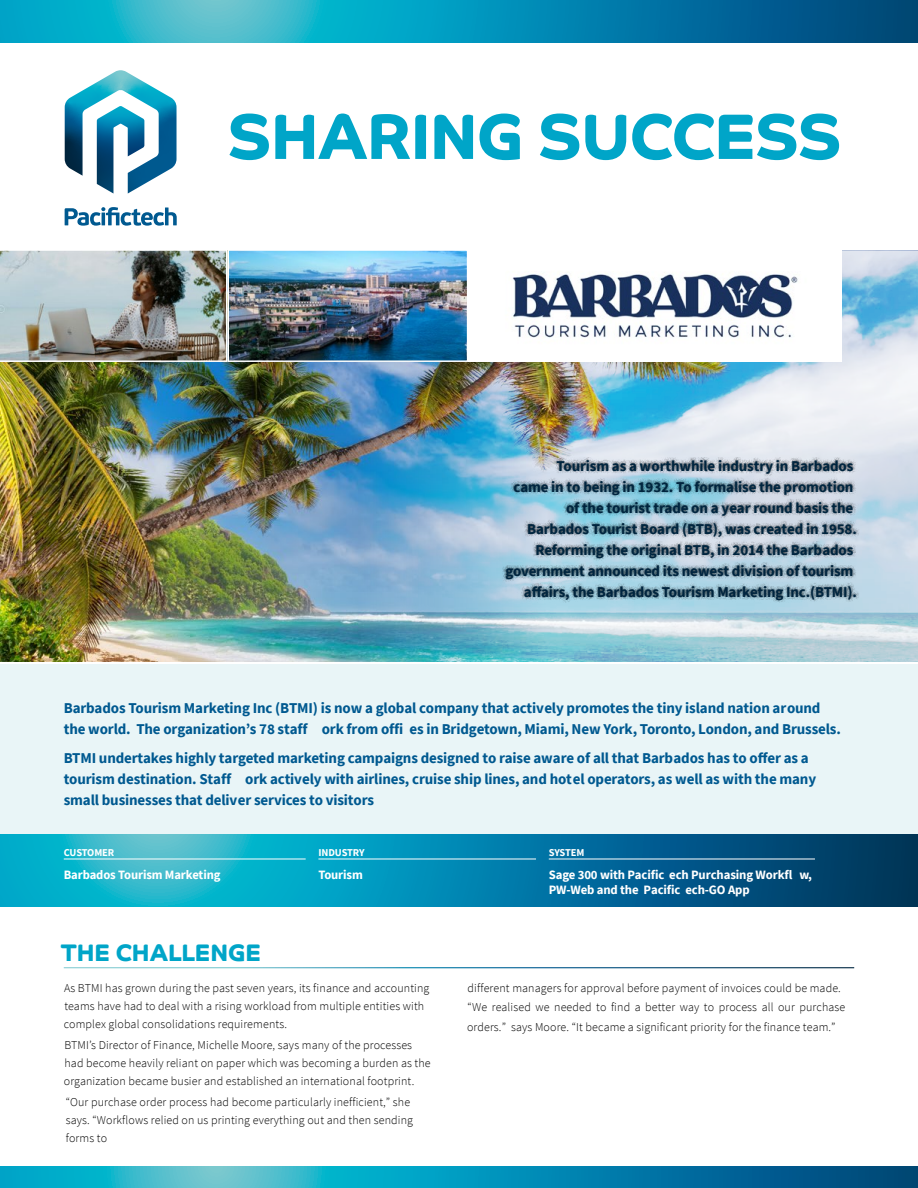
<style>
.page{position:relative;width:918px;height:1188px;background:#fff}
.page>*{position:absolute;margin:0;border:0;box-sizing:border-box;transform-origin:0 0}
.t1{font:700 64.5px "Co Headline";letter-spacing:-.01em;color:#00a5c8}
.t2{font:700 24px "Co Headline";color:#00a5c8}
.t3{font:700 15px/21px "Source Sans Pro";letter-spacing:-.01em;color:#005990}
.t4{font:700 15px/21px "Source Sans Pro";letter-spacing:-.01em;color:#00253f;text-align:right}
.t5{font:700 12.75px/15px "Source Sans Pro";letter-spacing:-.01em;color:#fff}
.t6{font:300 12px/18px "Source Sans Pro";letter-spacing:.01em;color:#000}
.t7{font:700 10.5px "Source Sans Pro";letter-spacing:-.02em;color:#fff}
.s1{font-style:inherit}
</style>
<div class="page">
<img style="left:0;top:362px;width:318px;height:300px">
<img style="left:318px;top:251px;width:600px;height:411px">
<img style="left:231px;top:252px;width:234px;height:107px">
<div style="left:228px;top:249px;width:240px;height:113px;border:2px solid #fff"></div>
<img style="left:0;top:250px;width:228px;height:112px">
<div style="left:468px;top:249px;width:374px;height:113px;background:#fff"></div>
<img style="left:512px;top:272px;width:286px;height:66px">
<svg style="left:0;top:0;width:918px;height:43px;background:#0f90b4"></svg>
<svg style="left:0;top:1167px;width:918px;height:21px;background:#1290b3"></svg>
<div style="left:0;top:664px;width:918px;height:170px;background:#e9f5f7"></div>
<div style="left:503px;top:457px;width:357px;height:146px;background:#000;opacity:.75"></div>
<svg style="left:0;top:834px;width:918px;height:73px;background:#0a82a7"></svg>
<hr style="left:64px;top:859px;width:242px;height:1px;background:#fff">
<hr style="left:318px;top:859px;width:218px;height:1px;background:#fff">
<hr style="left:549px;top:859px;width:266px;height:1px;background:#fff">
<svg style="left:65px;top:70px;width:112px;height:124px"></svg>
<svg style="left:65px;top:207px;width:112px;height:19px"></svg>
<h1 class="t1" style="left:228px;top:99px;width:616px">SHARING SUCCESS</h1>
<p class="t4" style="left:505px;top:455px;width:353px">Tourism as a worthwhile industry in Barbados<br>came in to being in 1932. To formalise the promotion of the tourist trade on a year round basis the Barbados Tourist Board (BTB), was created in 1958.<br>Reforming the original BTB, in 2014 the Barbados government announced its newest division of tourism <span class="s1">aff</span>airs, the Barbados Tourism Marketing Inc.(BTMI).</p>
<p class="t3" style="left:64px;top:697px;width:779px">Barbados Tourism Marketing Inc (BTMI) is now a global company that actively promotes the tiny island nation around the world. The organization’s 78 staff ork from offi es in Bridgetown, Miami, New York, Toronto, London, and Brussels.</p>
<p class="t3" style="left:64px;top:747px;width:754px">BTMI undertakes highly targeted marketing campaigns designed to raise aware of all that Barbados has to o<span class="s1">ff</span>er as a tourism destination. Staff ork actively with airlines, cruise ship lines, and hotel operators, as well as with the many small businesses that deliver services to visitors</p>
<p class="t7" style="left:64px;top:845px;width:52px">CUSTOMER</p>
<p class="t7" style="left:318px;top:845px;width:48px">INDUSTRY</p>
<p class="t7" style="left:549px;top:845px;width:37px">SYSTEM</p>
<p class="t5" style="left:64px;top:867px;width:158px">Barbados Tourism Marketing</p>
<p class="t5" style="left:318px;top:867px;width:46px">Tourism</p>
<p class="t5" style="left:549px;top:867px;width:265px">Sage 300 with Pacific ech Purchasing Workfl w,<br>PW-Web and the Pacific ech-GO App</p>
<h2 class="t2" style="left:61px;top:938px;width:201px">THE CHALLENGE</h2>
<p class="t6" style="left:64px;top:979px;width:367px">As BTMI has grown during the past seven years, its finance and accounting teams have had to deal with a rising workload from multiple entities with complex global consolidations requirements.</p>
<p class="t6" style="left:64px;top:1036px;width:368px">BTMI’s Director of Finance, Michelle Moore, says many of the processes had become heavily reliant on paper which was becoming a burden as the organization became busier and established an international footprint.</p>
<p class="t6" style="left:66px;top:1093px;width:349px">“Our purchase order process had become particularly inefficient,” she says. “Workflows relied on us printing everything out and then sending forms to</p>
<p class="t6" style="left:467px;top:978px;width:380px;line-height:19.6px">different managers for approval before payment of invoices could be made. “We realised we needed to find a better way to process all our purchase orders.” says Moore. “It became a significant priority for the finance team.”</p>
</div>
